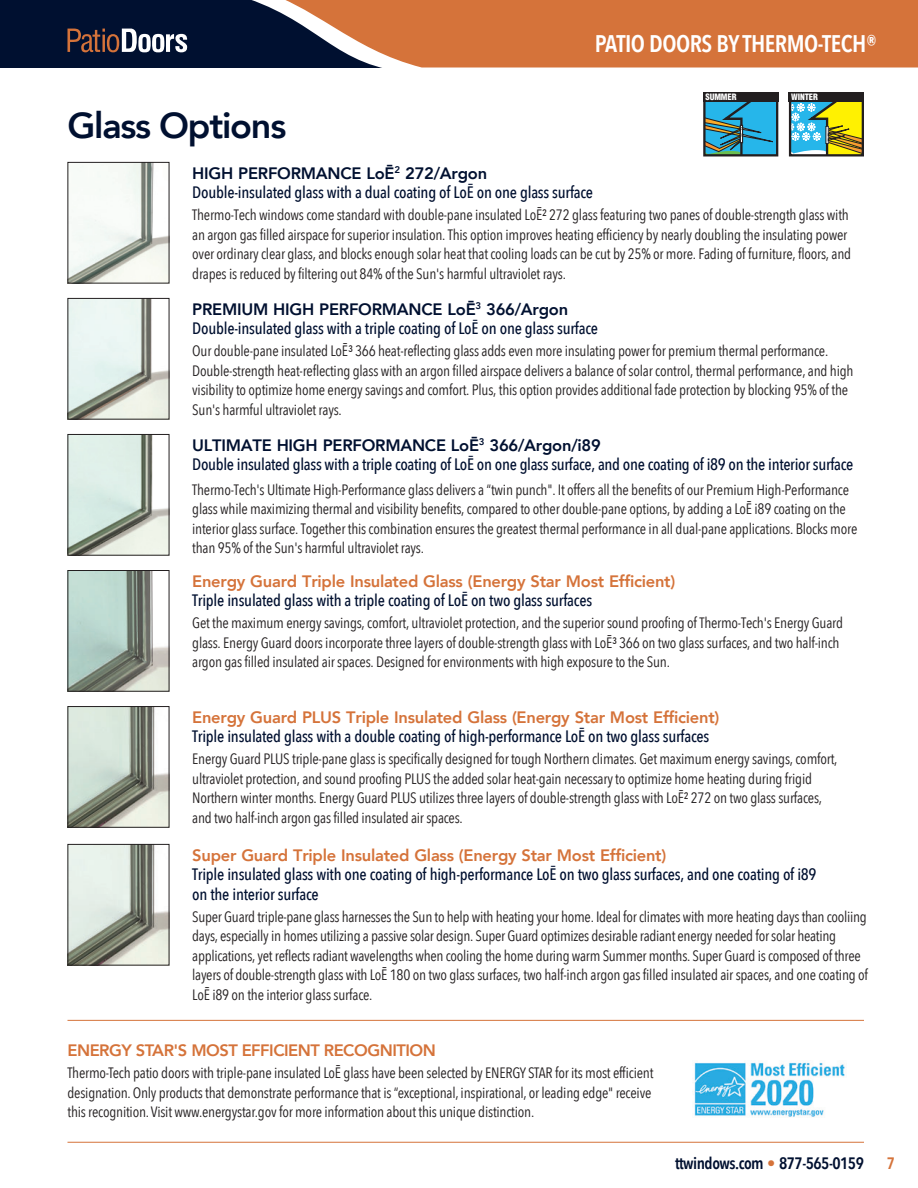
<style>
.page{position:relative;width:918px;height:1188px;background:#fff}
.page>*{position:absolute;margin:0;border:0;box-sizing:border-box;transform-origin:0 0}
.t1{font:800 36px "Avenir";letter-spacing:-.035em;color:#001030}
.t2{font:600 24px "Avenir Next Condensed";letter-spacing:-.02em;color:#fff}
.t3{font:500 16.5px/19.5px "Avenir Next Condensed";letter-spacing:-.015em;color:#001030}
.t4{font:800 16.5px "Avenir";letter-spacing:-.015em;color:#d5733a}
.t5{font:800 16.5px "Avenir";letter-spacing:-.015em;color:#001030}
.t6{font:600 16.5px "Avenir Next Condensed";letter-spacing:-.03em;color:#001030}
.t7{font:600 16.5px "Avenir Next Condensed";color:#d5733a}
.t8{font:15px/19.5px "Avenir Next Condensed";letter-spacing:-.015em;color:#231f20}
.t9{font:900 condensed 8.55px "Helvetica";letter-spacing:-.01em;color:#fff}
.s1{color:#d5733a}
</style>
<div class="page">
<svg style="left:706px;top:102px;width:69px;height:51px"></svg>
<div style="left:703px;top:99px;width:75px;height:57px;border:2px solid #231f20"></div>
<svg style="left:792px;top:102px;width:69px;height:51px"></svg>
<div style="left:789px;top:99px;width:75px;height:57px;border:2px solid #231f20"></div>
<div style="left:703px;top:92px;width:75px;height:10px;background:#231f20"></div>
<div style="left:789px;top:92px;width:75px;height:10px;background:#231f20"></div>
<hr style="left:68px;top:1142px;width:796px;height:1px;background:#d5733a">
<div style="left:0;top:0;width:388px;height:67px;background:#001030"></div>
<svg style="left:249px;top:0;width:669px;height:68px;fill:#d5733a"></svg>
<svg style="left:68px;top:29px;width:119px;height:23px"></svg>
<img style="left:70px;top:164px;width:97px;height:117px">
<img style="left:70px;top:300px;width:97px;height:118px">
<div style="left:68px;top:298px;width:101px;height:122px;border:1px solid #231f20"></div>
<img style="left:70px;top:436px;width:97px;height:118px">
<div style="left:68px;top:434px;width:101px;height:122px;border:1px solid #231f20"></div>
<img style="left:70px;top:572px;width:97px;height:118px">
<div style="left:68px;top:570px;width:101px;height:122px;border:1px solid #231f20"></div>
<img style="left:70px;top:708px;width:97px;height:118px">
<div style="left:68px;top:706px;width:101px;height:122px;border:1px solid #231f20"></div>
<img style="left:70px;top:846px;width:97px;height:118px">
<div style="left:68px;top:844px;width:101px;height:122px;border:1px solid #231f20"></div>
<img style="left:694px;top:1062px;width:151px;height:55px">
<hr style="left:68px;top:1020px;width:796px;height:1px;background:#d5733a">
<h2 class="t2" style="left:595px;top:34px;width:284px">PATIO DOORS BY THERMO-TECH®</h2>
<p class="t9" style="left:705px;top:92px;width:33px">SUMMER</p>
<p class="t9" style="left:791px;top:92px;width:28px">WINTER</p>
<h1 class="t1" style="left:68px;top:110px;width:220px">Glass Options</h1>
<p class="t5" style="left:192px;top:166px;width:296px">HIGH PERFORMANCE LoĒ<sup>2</sup> 272/Argon</p>
<p class="t3" style="left:192px;top:182px;width:402px">Double-insulated glass with a dual coating of LoĒ on one glass surface</p>
<p class="t8" style="left:192px;top:205px;width:660px">Thermo-Tech windows come standard with double-pane insulated LoĒ² 272 glass featuring two panes of double-strength glass with an argon gas filled airspace for superior insulation. This option improves heating efficiency by nearly doubling the insulating power over ordinary clear glass, and blocks enough solar heat that cooling loads can be cut by 25% or more. Fading of furniture, floors, and drapes is reduced by filtering out 84% of the Sun's harmful ultraviolet rays.</p>
<p class="t5" style="left:192px;top:302px;width:377px">PREMIUM HIGH PERFORMANCE LoĒ<sup>3</sup> 366/Argon</p>
<p class="t3" style="left:192px;top:318px;width:407px">Double-insulated glass with a triple coating of LoĒ on one glass surface</p>
<p class="t8" style="left:192px;top:341px;width:663px">Our double-pane insulated LoĒ³ 366 heat-reflecting glass adds even more insulating power for premium thermal performance.<br>Double-strength heat-reflecting glass with an argon filled airspace delivers a balance of solar control, thermal performance, and high visibility to optimize home energy savings and comfort. Plus, this option provides additional fade protection by blocking 95% of the Sun's harmful ultraviolet rays.</p>
<p class="t5" style="left:192px;top:438px;width:410px">ULTIMATE HIGH PERFORMANCE LoĒ<sup>3</sup> 366/Argon/i89</p>
<p class="t3" style="left:192px;top:455px;width:663px">Double insulated glass with a triple coating of LoĒ on one glass surface, and one coating of i89 on the interior surface</p>
<p class="t8" style="left:192px;top:481px;width:667px">Thermo-Tech's Ultimate High-Performance glass delivers a “twin punch". It offers all the benefits of our Premium High-Performance glass while maximizing thermal and visibility benefits, compared to other double-pane options, by adding a LoĒ i89 coating on the interior glass surface. Together this combination ensures the greatest thermal performance in all dual-pane applications. Blocks more than 95% of the Sun's harmful ultraviolet rays.</p>
<p class="t4" style="left:192px;top:574px;width:485px">Energy Guard Triple Insulated Glass (Energy Star Most Efficient)</p>
<p class="t3" style="left:192px;top:591px;width:401px">Triple insulated glass with a triple coating of LoĒ on two glass surfaces</p>
<p class="t8" style="left:192px;top:615px;width:652px">Get the maximum energy savings, comfort, ultraviolet protection, and the superior sound proofing of Thermo-Tech's Energy Guard glass. Energy Guard doors incorporate three layers of double-strength glass with LoĒ³ 366 on two glass surfaces, and two half-inch argon gas filled insulated air spaces. Designed for environments with high exposure to the Sun.</p>
<p class="t4" style="left:192px;top:710px;width:529px">Energy Guard PLUS Triple Insulated Glass (Energy Star Most Efficient)</p>
<p class="t3" style="left:192px;top:727px;width:519px">Triple insulated glass with a double coating of high-performance LoĒ on two glass surfaces</p>
<p class="t8" style="left:192px;top:751px;width:647px">Energy Guard PLUS triple-pane glass is specifically designed for tough Northern climates. Get maximum energy savings, comfort, ultraviolet protection, and sound proofing PLUS the added solar heat-gain necessary to optimize home heating during frigid Northern winter months. Energy Guard PLUS utilizes three layers of double-strength glass with LoĒ² 272 on two glass surfaces, and two half-inch argon gas filled insulated air spaces.</p>
<p class="t4" style="left:192px;top:848px;width:476px">Super Guard Triple Insulated Glass (Energy Star Most Efficient)</p>
<p class="t3" style="left:192px;top:864px;width:626px">Triple insulated glass with one coating of high-performance LoĒ on two glass surfaces, and one coating of i89 on the interior surface</p>
<p class="t8" style="left:192px;top:908px;width:677px">Super Guard triple-pane glass harnesses the Sun to help with heating your home. Ideal for climates with more heating days than cooliing days, especially in homes utilizing a passive solar design. Super Guard optimizes desirable radiant energy needed for solar heating applications, yet reflects radiant wavelengths when cooling the home during warm Summer months. Super Guard is composed of three layers of double-strength glass with LoĒ 180 on two glass surfaces, two half-inch argon gas filled insulated air spaces, and one coating of LoĒ i89 on the interior glass surface.</p>
<p class="t4" style="left:68px;top:1043px;width:370px">ENERGY STAR'S MOST EFFICIENT RECOGNITION</p>
<p class="t8" style="left:68px;top:1063px;width:588px">Thermo-Tech patio doors with triple-pane insulated LoĒ glass have been selected by ENERGY STAR for its most efficient designation. Only products that demonstrate performance that is “exceptional, inspirational, or leading edge" receive this recognition. Visit www.energystar.gov for more information about this unique distinction.</p>
<p class="t6" style="left:675px;top:1156px;width:190px">ttwindows.com <span class="s1">•</span> 877-565-0159</p>
<p class="t7" style="left:887px;top:1156px;width:10px">7</p>
</div>
